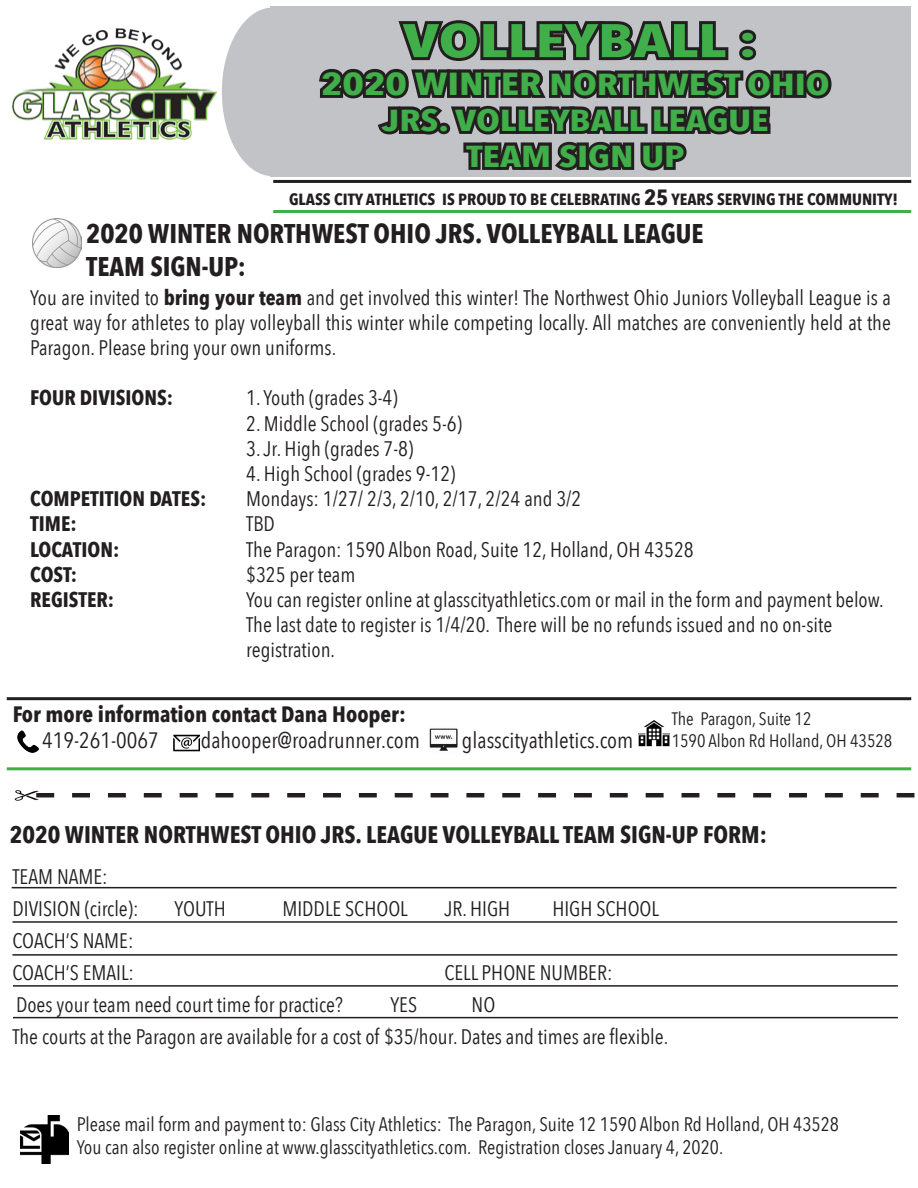
<style>
.page{position:relative;width:918px;height:1188px;background:#fff}
.page>*{position:absolute;margin:0;border:0;box-sizing:border-box;transform-origin:0 0}
.t1{font:700 46.65px "Avenir Next Condensed";color:#40ae49;scale:1.42 1}
.t2{font:700 30.3px "Avenir Next Condensed";color:#40ae49;scale:1.29 1}
.t3{font:700 27px "Avenir Next Condensed";color:#231f20}
.t4{font:700 24px "Avenir Next Condensed";color:#231f20}
.t5{font:22.2px "Avenir Next Condensed";color:#231f20}
.t6{font:700 22.2px "Avenir Next Condensed";color:#231f20}
.t7{font:21px/25.2px "Avenir Next Condensed";color:#231f20;text-align:justify}
.t8{font:700 21px "Avenir Next Condensed";color:#231f20}
.t9{font:19.5px "Avenir Next Condensed";color:#231f20}
.t10{font:18px "Avenir Next Condensed";color:#231f20}
.t11{font:700 16.2px "Avenir Next Condensed";color:#231f20;scale:1.05 1}
.s1{font-size:31.8px}
.s2{font-size:22.05px}
.s3{font-weight:700}
</style>
<div class="page">
<img style="left:11px;top:28px;width:205px;height:112px">
<div style="left:270px;top:7px;width:640px;height:170px;background:#c2c3c6"></div>
<div style="left:222px;top:8px;width:102px;height:168px;background:#c2c3c6;border-radius:50%"></div>
<svg style="left:319px;top:20px;width:513px;height:151px"></svg>
<hr style="left:273px;top:180px;width:638px;height:3px;background:#231f20">
<hr style="left:273px;top:210px;width:638px;height:3px;background:#40ae49">
<img style="left:430px;top:728px;width:28px;height:23px">
<img style="left:174px;top:734px;width:25px;height:18px">
<img style="left:17px;top:730px;width:22px;height:23px">
<img style="left:639px;top:720px;width:31px;height:27px">
<hr style="left:7px;top:697px;width:904px;height:3px;background:#231f20">
<hr style="left:7px;top:767px;width:904px;height:3px;background:#40ae49">
<img style="left:33px;top:219px;width:49px;height:49px">
<svg style="left:48px;top:793px;width:866px;height:4px"></svg>
<img style="left:14px;top:790px;width:34px;height:11px">
<img style="left:21px;top:1116px;width:47px;height:47px">
<hr style="left:12px;top:921px;width:885px;height:2px;background:#231f20">
<hr style="left:12px;top:954px;width:885px;height:2px;background:#231f20">
<hr style="left:12px;top:887px;width:885px;height:1px;background:#231f20">
<hr style="left:13px;top:985px;width:885px;height:2px;background:#231f20">
<hr style="left:13px;top:1017px;width:885px;height:1px;background:#231f20">
<p class="t1" style="left:403px;top:12px;width:251px">VOLLEYBALL :</p>
<p class="t2" style="left:321px;top:66px;width:396px"><span class="s1">2020 WINTER</span> NORTHWEST OHIO</p>
<p class="t2" style="left:382px;top:102px;width:301px">JRS. VOLLEYBALL LEAGUE</p>
<p class="t2" style="left:466px;top:138px;width:171px">TEAM SIGN UP</p>
<p class="t11" style="left:289px;top:190px;width:582px">GLASS CITY ATHLETICS IS PROUD TO BE CELEBRATING <span class="s2">25</span> YEARS SERVING THE COMMUNITY!</p>
<p class="t3" style="left:86px;top:217px;width:619px">2020 WINTER NORTHWEST OHIO JRS. VOLLEYBALL LEAGUE</p>
<p class="t3" style="left:86px;top:250px;width:161px">TEAM SIGN-UP:</p>
<p class="t7" style="left:30px;top:284px;width:862px">You are invited to <span class="s3">bring your team</span> and get involved this winter! The Northwest Ohio Juniors Volleyball League is a great way for athletes to play volleyball this winter while competing locally. All matches are conveniently held at the Paragon. Please bring your own uniforms.</p>
<p class="t8" style="left:30px;top:385px;width:144px">FOUR DIVISIONS:</p>
<p class="t7" style="left:246px;top:384px;width:153px">1. Youth (grades 3-4)</p>
<p class="t7" style="left:246px;top:410px;width:217px">2. Middle School (grades 5-6)</p>
<p class="t7" style="left:246px;top:435px;width:169px">3. Jr. High (grades 7-8)</p>
<p class="t7" style="left:246px;top:460px;width:211px">4. High School (grades 9-12)</p>
<p class="t8" style="left:30px;top:486px;width:178px">COMPETITION DATES:</p>
<p class="t7" style="left:246px;top:485px;width:337px">Mondays: 1/27/ 2/3, 2/10, 2/17, 2/24 and 3/2</p>
<p class="t8" style="left:30px;top:511px;width:48px">TIME:</p>
<p class="t7" style="left:246px;top:510px;width:30px">TBD</p>
<p class="t8" style="left:30px;top:536px;width:91px">LOCATION:</p>
<p class="t7" style="left:246px;top:536px;width:449px">The Paragon: 1590 Albon Road, Suite 12, Holland, OH 43528</p>
<p class="t8" style="left:30px;top:561px;width:49px">COST:</p>
<p class="t7" style="left:246px;top:561px;width:111px">$325 per team</p>
<p class="t8" style="left:30px;top:587px;width:85px">REGISTER:</p>
<p class="t7" style="left:246px;top:586px;width:639px">You can register online at glasscityathletics.com or mail in the form and payment below.<br>The last date to register is 1/4/20. There will be no refunds issued and no on-site</p>
<p class="t7" style="left:246px;top:636px;width:90px">registration.</p>
<p class="t6" style="left:13px;top:701px;width:395px">For more information contact Dana Hooper:</p>
<p class="t5" style="left:42px;top:721px;width:118px">419-261-0067</p>
<p class="t5" style="left:201px;top:721px;width:221px">dahooper@roadrunner.com</p>
<p class="t5" style="left:462px;top:721px;width:173px">glasscityathletics.com</p>
<p class="t10" style="left:672px;top:703px;width:141px">The Paragon, Suite 12</p>
<p class="t10" style="left:672px;top:725px;width:222px">1590 Albon Rd Holland, OH 43528</p>
<p class="t4" style="left:10px;top:820px;width:758px">2020 WINTER NORTHWEST OHIO JRS. LEAGUE VOLLEYBALL TEAM SIGN-UP FORM:</p>
<p class="t7" style="left:12px;top:863px;width:97px">TEAM NAME:</p>
<p class="t7" style="left:12px;top:895px;width:128px">DIVISION (circle):</p>
<p class="t7" style="left:174px;top:895px;width:53px">YOUTH</p>
<p class="t7" style="left:282px;top:895px;width:127px">MIDDLE SCHOOL</p>
<p class="t7" style="left:444px;top:895px;width:67px">JR. HIGH</p>
<p class="t7" style="left:552px;top:895px;width:108px">HIGH SCHOOL</p>
<p class="t7" style="left:12px;top:927px;width:123px">COACH’S NAME:</p>
<p class="t7" style="left:12px;top:959px;width:123px">COACH’S EMAIL:</p>
<p class="t7" style="left:444px;top:959px;width:170px">CELL PHONE NUMBER:</p>
<p class="t7" style="left:16px;top:991px;width:328px">Does your team need court time for practice?</p>
<p class="t7" style="left:390px;top:991px;width:28px">YES</p>
<p class="t7" style="left:472px;top:991px;width:25px">NO</p>
<p class="t7" style="left:12px;top:1023px;width:657px">The courts at the Paragon are available for a cost of $35/hour. Dates and times are flexible.</p>
<p class="t9" style="left:77px;top:1108px;width:764px">Please mail form and payment to: Glass City Athletics: The Paragon, Suite 12 1590 Albon Rd Holland, OH 43528</p>
<p class="t9" style="left:77px;top:1131px;width:648px">You can also register online at www.glasscityathletics.com. Registration closes January 4, 2020.</p>
</div>
